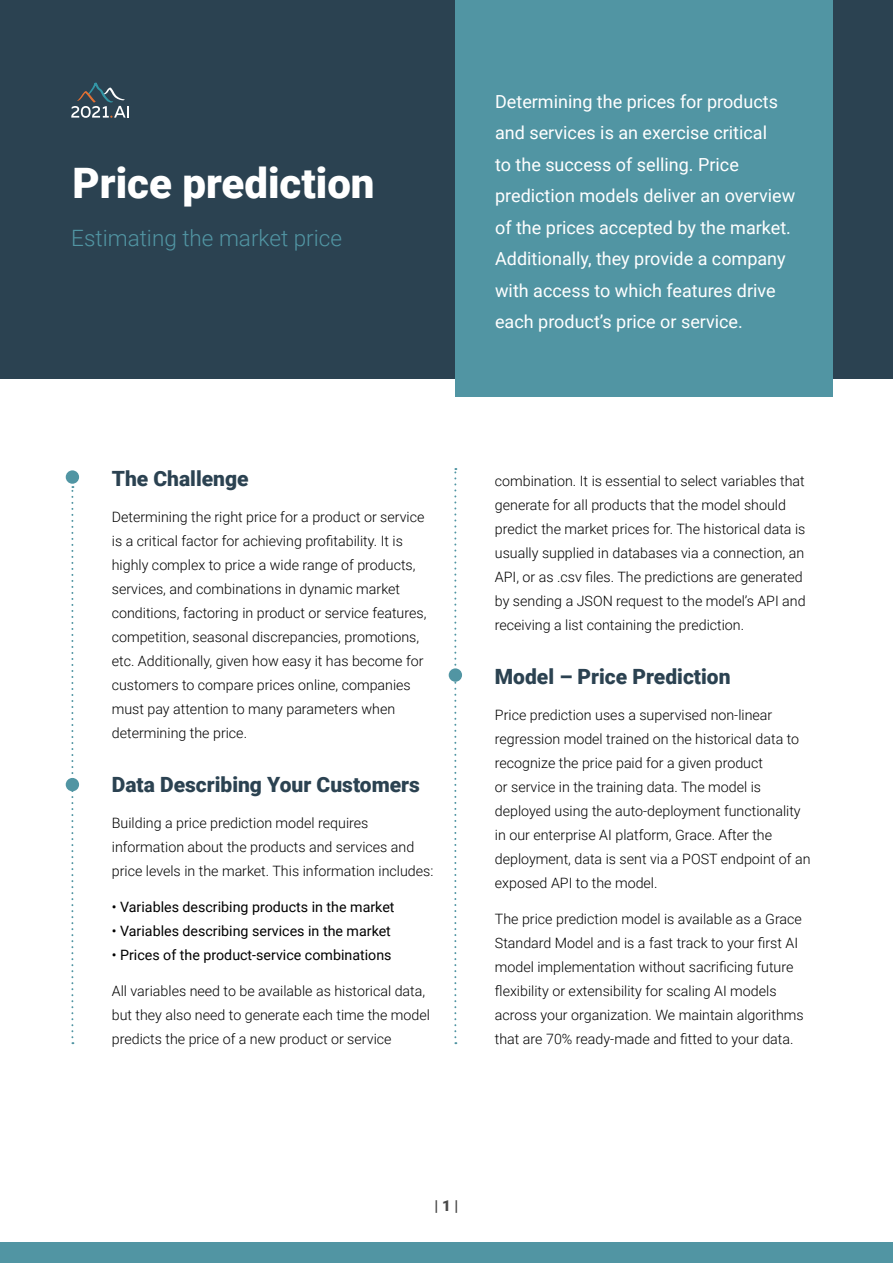
<style>
.page{position:relative;width:893px;height:1263px;background:#fff}
.page>*{position:absolute;margin:0;border:0;box-sizing:border-box;transform-origin:0 0}
.t1{font:900 42px "Roboto";color:#fff}
.t2{font:300 22.5px "Roboto";color:#5195a3}
.t3{font:900 21px "Roboto";color:#2b4251}
.t4{font:18px/31.5px "Roboto";color:#fff}
.t5{font:900 15px "Roboto";color:#494949}
.t6{font:300 14.25px/24px "Roboto";color:#000}
.t7{font:14.25px "Roboto";color:#000}
</style>
<div class="page">
<div style="left:0;top:0;width:893px;height:378px;background:#2b4251"></div>
<div style="left:455px;top:0;width:378px;height:396px;background:#5195a3"></div>
<div style="left:0;top:1242px;width:893px;height:21px;background:#5195a3"></div>
<svg style="left:454px;top:468px;width:2px;height:576px"></svg>
<svg style="left:71px;top:486px;width:2px;height:558px"></svg>
<div style="left:449px;top:668px;width:13px;height:14px;background:#5195a3;border-radius:50%"></div>
<div style="left:66px;top:778px;width:13px;height:13px;background:#5195a3;border-radius:50%"></div>
<div style="left:66px;top:470px;width:13px;height:14px;background:#5195a3;border-radius:50%"></div>
<svg style="left:71px;top:82px;width:58px;height:36px"></svg>
<h1 class="t1" style="left:72px;top:154px;width:304px">Price prediction</h1>
<h2 class="t2" style="left:71px;top:222px;width:272px">Estimating the market price</h2>
<p class="t4" style="left:495px;top:85px;width:302px">Determining the prices for products and services is an exercise critical<br>to the success of selling. Price prediction models deliver an overview of the prices accepted by the market.<br>Additionally, they provide a company with access to which features drive each product’s price or service.</p>
<h3 class="t3" style="left:112px;top:464px;width:138px">The Challenge</h3>
<p class="t6" style="left:495px;top:468px;width:312px">combination. It is essential to select variables that generate for all products that the model should predict the market prices for. The historical data is usually supplied in databases via a connection, an API, or as .csv files. The predictions are generated by sending a JSON request to the model’s API and receiving a list containing the prediction.</p>
<p class="t6" style="left:112px;top:504px;width:316px">Determining the right price for a product or service is a critical factor for achieving profitability. It is highly complex to price a wide range of products, services, and combinations in dynamic market conditions, factoring in product or service features, competition, seasonal discrepancies, promotions, etc. Additionally, given how easy it has become for customers to compare prices online, companies must pay attention to many parameters when determining the price.</p>
<h3 class="t3" style="left:495px;top:662px;width:237px">Model – Price Prediction</h3>
<p class="t6" style="left:495px;top:702px;width:317px">Price prediction uses a supervised non-linear regression model trained on the historical data to recognize the price paid for a given product<br>or service in the training data. The model is deployed using the auto-deployment functionality in our enterprise AI platform, Grace. After the deployment, data is sent via a POST endpoint of an exposed API to the model.</p>
<p class="t6" style="left:495px;top:906px;width:310px">The price prediction model is available as a Grace Standard Model and is a fast track to your first AI model implementation without sacrificing future flexibility or extensibility for scaling AI models across your organization. We maintain algorithms that are 70% ready-made and fitted to your data.</p>
<h3 class="t3" style="left:112px;top:770px;width:310px">Data Describing Your Customers</h3>
<p class="t6" style="left:112px;top:810px;width:323px">Building a price prediction model requires information about the products and services and price levels in the market. This information includes:</p>
<p class="t7" style="left:112px;top:897px;width:284px">• Variables describing products in the market</p>
<p class="t7" style="left:112px;top:921px;width:281px">• Variables describing services in the market</p>
<p class="t7" style="left:112px;top:945px;width:281px">• Prices of the product-service combinations</p>
<p class="t6" style="left:112px;top:978px;width:320px">All variables need to be available as historical data, but they also need to generate each time the model predicts the price of a new product or service</p>
<p class="t5" style="left:435px;top:1195px;width:25px">| 1 |</p>
</div>
